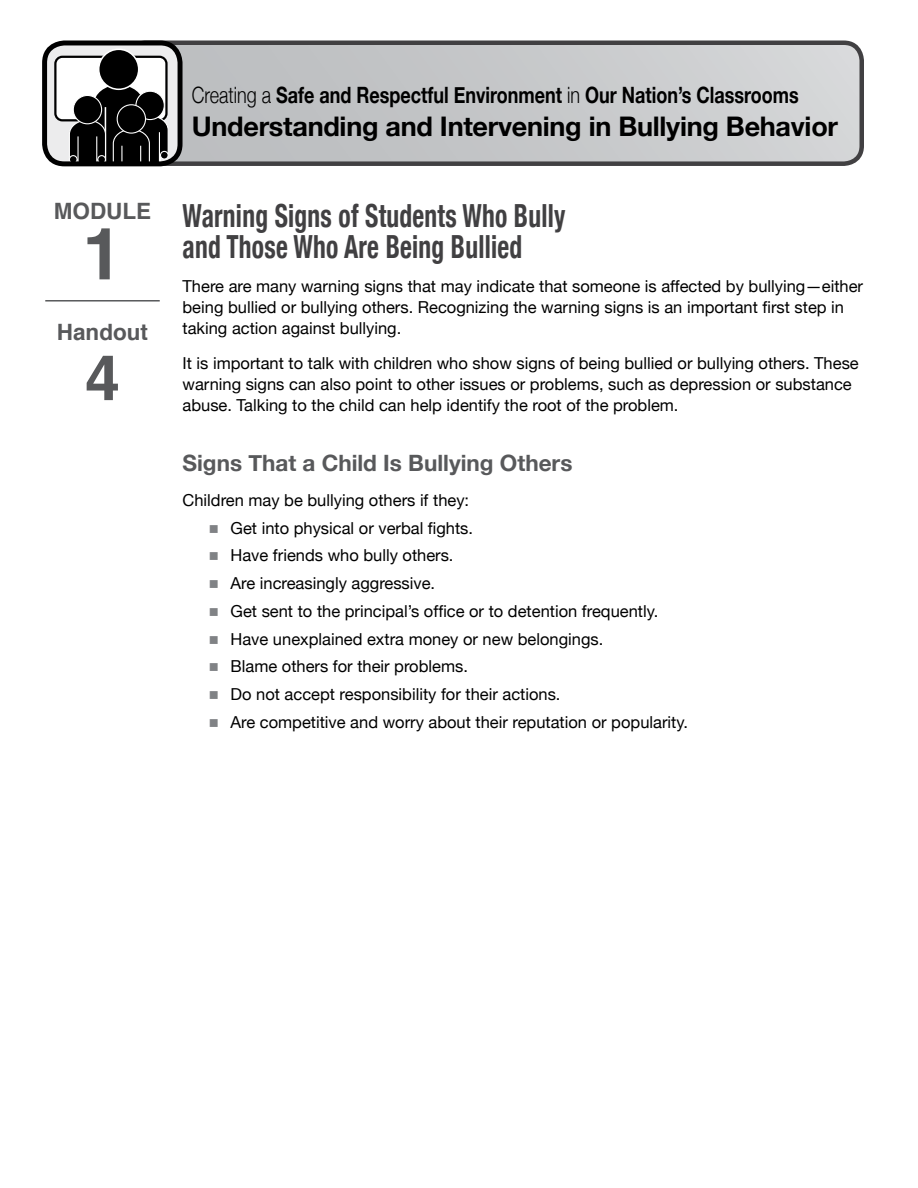
<style>
.page{position:relative;width:918px;height:1188px;background:#fff}
.page>*{position:absolute;margin:0;border:0;box-sizing:border-box;transform-origin:0 0}
.t1{font:700 72px "Helvetica";color:#58595b}
.t2{font:700 63px "Helvetica";color:#58595b}
.t3{font:700 condensed 31.8px/30.6px "Helvetica Neue";letter-spacing:.01em;color:#414042;scale:.8 1}
.t4{font:700 27px "Helvetica Neue";letter-spacing:-.01em;color:#000}
.t5{font:700 22.5px "Helvetica Neue";color:#000;scale:.8 1}
.t6{font:700 22.5px "Helvetica Neue";color:#58595b}
.t7{font:700 22.5px "Helvetica";color:#58595b}
.t8{font:16.5px/21px "Helvetica Neue";color:#000}
.s1{font-weight:300}
.s2{color:#808285}
</style>
<div class="page">
<div style="left:127px;top:43px;width:735px;height:121px;background:linear-gradient(to right,#b8babc,#d4d5d7);border-radius:18px"></div>
<div style="left:125px;top:40px;width:739px;height:126px;border:4px solid #414042;border-radius:18px"></div>
<hr style="left:45px;top:300px;width:115px;height:2px;background:#58595b">
<svg style="left:45px;top:43px;width:135px;height:122px"></svg>
<div style="left:42px;top:41px;width:141px;height:125px;border:5px solid #000;border-radius:20px"></div>
<h3 class="t7" style="left:54px;top:193px;width:99px">Module</h3>
<h1 class="t1" style="left:82px;top:196px;width:42px">1</h1>
<h3 class="t7" style="left:57px;top:314px;width:93px">Handout</h3>
<h2 class="t2" style="left:85px;top:327px;width:37px">4</h2>
<h3 class="t5" style="left:192px;top:78px;width:760px"><span class="s1">Creating a</span> Safe and Respectful Environment <span class="s1">in</span> Our Nation’s Classrooms</h3>
<h3 class="t4" style="left:192px;top:105px;width:648px">Understanding and Intervening in Bullying Behavior</h3>
<h3 class="t3" style="left:183px;top:198px;width:480px">Warning Signs of Students Who Bully and Those Who Are Being Bullied</h3>
<p class="t8" style="left:183px;top:277px;width:682px">There are many warning signs that may indicate that someone is affected by bullying—either being bullied or bullying others. Recognizing the warning signs is an important first step in taking action against bullying.</p>
<p class="t8" style="left:183px;top:353px;width:678px">It is important to talk with children who show signs of being bullied or bullying others. These warning signs can also point to other issues or problems, such as depression or substance abuse. Talking to the child can help identify the root of the problem.</p>
<h3 class="t6" style="left:183px;top:446px;width:391px">Signs That a Child Is Bullying Others</h3>
<p class="t8" style="left:183px;top:490px;width:288px">Children may be bullying others if they:</p>
<p class="t8" style="left:209px;top:518px;width:266px"><span class="s2">■</span> Get into physical or verbal fights.</p>
<p class="t8" style="left:209px;top:546px;width:246px"><span class="s2">■</span> Have friends who bully others.</p>
<p class="t8" style="left:209px;top:574px;width:228px"><span class="s2">■</span> Are increasingly aggressive.</p>
<p class="t8" style="left:209px;top:601px;width:451px"><span class="s2">■</span> Get sent to the principal’s office or to detention frequently.</p>
<p class="t8" style="left:209px;top:629px;width:396px"><span class="s2">■</span> Have unexplained extra money or new belongings.</p>
<p class="t8" style="left:209px;top:657px;width:261px"><span class="s2">■</span> Blame others for their problems.</p>
<p class="t8" style="left:209px;top:685px;width:353px"><span class="s2">■</span> Do not accept responsibility for their actions.</p>
<p class="t8" style="left:209px;top:712px;width:481px"><span class="s2">■</span> Are competitive and worry about their reputation or popularity.</p>
</div>
